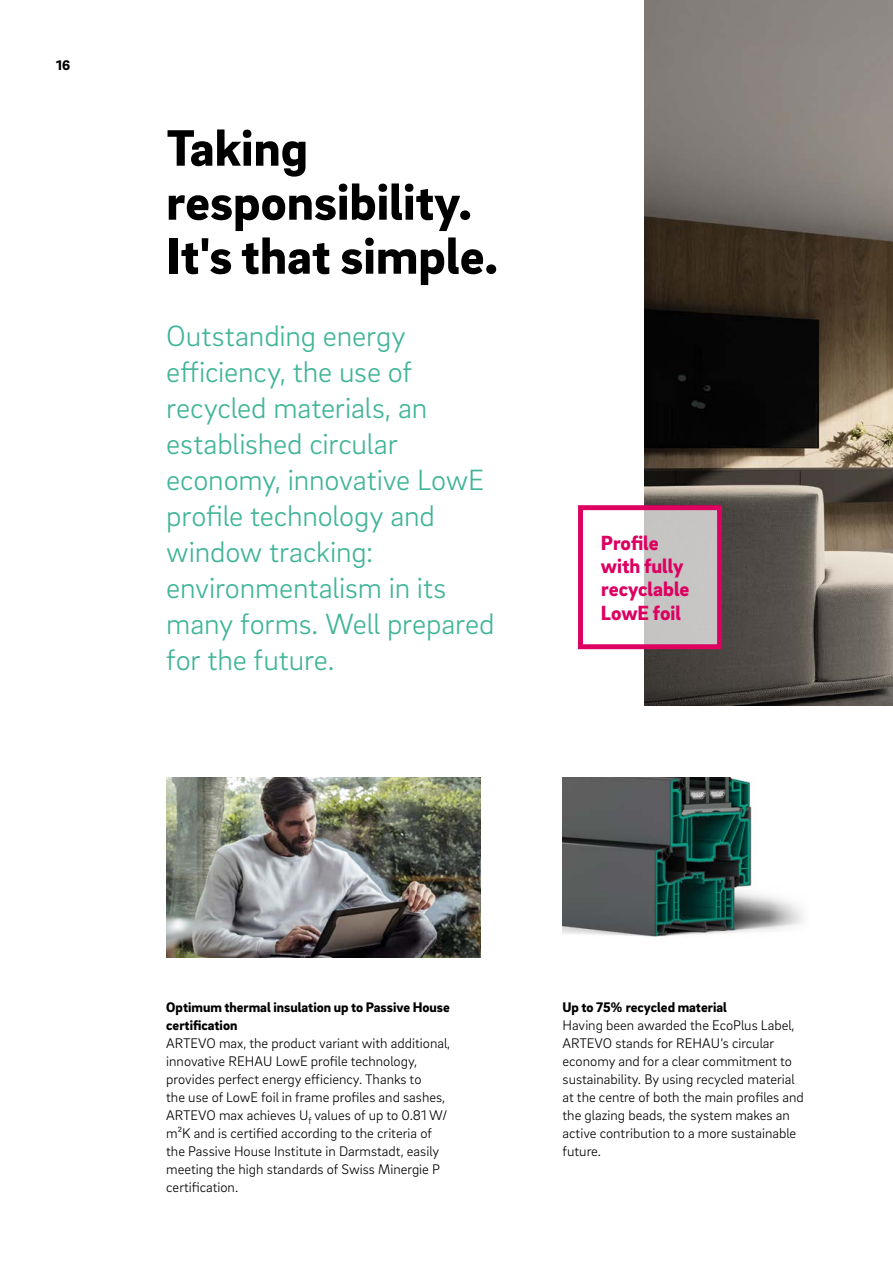
<style>
.page{position:relative;width:893px;height:1263px;background:#fff}
.page>*{position:absolute;margin:0;border:0;box-sizing:border-box;transform-origin:0 0}
._01__Headline_-_35pt{font:900 52.5px/54px "Brix Sans";color:#000}
._11__Highlighter_-_2{font:300 30px/36px "Brix Sans";letter-spacing:-.005em;color:#3fb498}
._50__EC_headline_-_1{font:900 21px/23.1px "Brix Sans";color:#dd0061}
._16__Body_text_-_9_5{font:300 14.25px/18px "Brix Sans";color:#000}
._14__Body_subline{font:300 14.25px/18px "Brix Sans";color:#000}
._14__Body_subline-2{font:900 14.25px/18px "Brix Sans";color:#000}
.MP__Page_numbers_-_9{font:900 14.25px "Brix Sans";color:#000}
.s1{font-weight:900}
</style>
<div class="page">
<img style="left:645px;top:0;width:248px;height:705px">
<img style="left:563px;top:778px;width:241px;height:160px">
<img style="left:166px;top:778px;width:314px;height:180px">
<div style="left:644px;top:511px;width:72px;height:132px;background:#c6c5c4"></div>
<div style="left:578px;top:505px;width:144px;height:144px;border:5px solid #dd0061"></div>
<p class="MP__Page_numbers_-_9" style="left:56px;top:56px;width:15px">16</p>
<p class="_01__Headline_-_35pt" style="left:166px;top:118px;width:333px">Taking responsibility.<br>It's that simple.</p>
<p class="_11__Highlighter_-_2" style="left:166px;top:316px;width:330px">Outstanding energy efficiency, the use of recycled materials, an established circular economy, innovative LowE profile technology and window tracking: environmentalism in its many forms. Well prepared for the future.</p>
<p class="_50__EC_headline_-_1" style="left:601px;top:531px;width:90px">Profile with fully recyclable<br>LowE foil</p>
<p class="_14__Body_subline-2" style="left:166px;top:997px;width:285px">Optimum thermal insulation up to Passive House certification</p>
<p class="_16__Body_text_-_9_5" style="left:166px;top:1033px;width:286px">ARTEVO max, the product variant with additional, innovative REHAU LowE profile technology, provides perfect energy efficiency. Thanks to<br>the use of LowE foil in frame profiles and sashes, ARTEVO max achieves U<sub>f</sub> values of up to 0.81 W/ m²K and is certified according to the criteria of the Passive House Institute in Darmstadt, easily meeting the high standards of Swiss Minergie P certification.</p>
<p class="_14__Body_subline" style="left:563px;top:997px;width:243px"><span class="s1">Up to 75% recycled material<br></span>Having been awarded the EcoPlus Label, ARTEVO stands for REHAU’s circular economy and for a clear commitment to sustainability. By using recycled material at the centre of both the main profiles and the glazing beads, the system makes an active contribution to a more sustainable future.</p>
</div>
